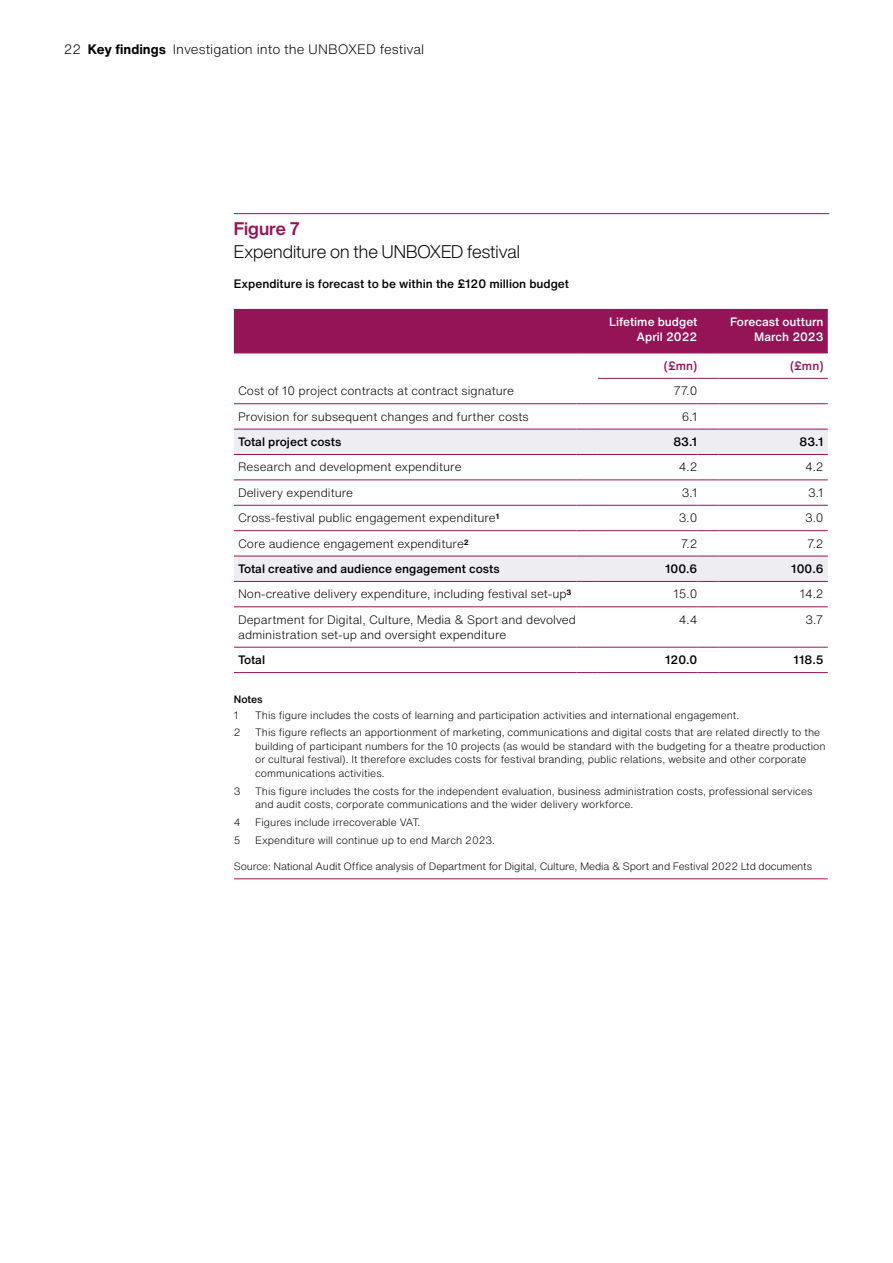
<style>
.page{position:relative;width:893px;height:1263px;background:#fff}
.page>*{position:absolute;margin:0;border:0;box-sizing:border-box;transform-origin:0 0}
.t1{font:300 18px/22.5px "Helvetica Now Display";color:#000}
.t2{font:300 13.5px "Helvetica Now Text";color:#000}
.t3{font:300 12px/15px "Helvetica Now Text";color:#000}
.t4{font:500 12px "Helvetica Now Text";color:#000}
.t5{font:500 12px/15px "Helvetica Now Text";color:#fff;text-align:right}
.t6{font:500 12px "Helvetica Now Text";color:#951458}
.t7{font:300 10.5px/13.5px "Helvetica Now Text";color:#000}
.t8{font:500 10.5px/15.6px "Helvetica Now Text";color:#000}
.s1{font-weight:700}
.s2{font-weight:700;color:#951458}
.s3{font-weight:300}
</style>
<div class="page">
<hr style="left:234px;top:213px;width:595px;height:1px;background:#951458">
<svg style="left:234px;top:430px;width:594px;height:151px"></svg>
<div style="left:234px;top:309px;width:594px;height:45px;background:#951458"></div>
<hr style="left:719px;top:353px;width:109px;height:1px;background:#951458">
<hr style="left:598px;top:378px;width:99px;height:1px;background:#951458">
<svg style="left:697px;top:378px;width:22px;height:1px"></svg>
<hr style="left:719px;top:378px;width:109px;height:1px;background:#951458">
<hr style="left:234px;top:403px;width:343px;height:1px;background:#951458">
<svg style="left:577px;top:403px;width:21px;height:1px"></svg>
<hr style="left:598px;top:403px;width:99px;height:1px;background:#951458">
<svg style="left:697px;top:403px;width:22px;height:1px"></svg>
<hr style="left:719px;top:403px;width:109px;height:1px;background:#951458">
<hr style="left:234px;top:429px;width:343px;height:1px;background:#951458">
<svg style="left:577px;top:429px;width:21px;height:1px"></svg>
<hr style="left:598px;top:429px;width:99px;height:1px;background:#951458">
<svg style="left:697px;top:429px;width:22px;height:1px"></svg>
<hr style="left:719px;top:429px;width:109px;height:1px;background:#951458">
<hr style="left:234px;top:454px;width:343px;height:1px;background:#951458">
<svg style="left:577px;top:454px;width:21px;height:1px"></svg>
<hr style="left:598px;top:454px;width:99px;height:1px;background:#951458">
<svg style="left:697px;top:454px;width:22px;height:1px"></svg>
<hr style="left:719px;top:454px;width:109px;height:1px;background:#951458">
<hr style="left:234px;top:480px;width:343px;height:1px;background:#951458">
<svg style="left:577px;top:480px;width:21px;height:1px"></svg>
<hr style="left:598px;top:480px;width:99px;height:1px;background:#951458">
<svg style="left:697px;top:480px;width:22px;height:1px"></svg>
<hr style="left:719px;top:480px;width:109px;height:1px;background:#951458">
<hr style="left:234px;top:505px;width:343px;height:1px;background:#951458">
<svg style="left:577px;top:505px;width:21px;height:1px"></svg>
<hr style="left:598px;top:505px;width:99px;height:1px;background:#951458">
<svg style="left:697px;top:505px;width:22px;height:1px"></svg>
<hr style="left:719px;top:505px;width:109px;height:1px;background:#951458">
<hr style="left:234px;top:530px;width:343px;height:1px;background:#951458">
<svg style="left:577px;top:530px;width:21px;height:1px"></svg>
<hr style="left:598px;top:530px;width:99px;height:1px;background:#951458">
<svg style="left:697px;top:530px;width:22px;height:1px"></svg>
<hr style="left:719px;top:530px;width:109px;height:1px;background:#951458">
<hr style="left:234px;top:556px;width:343px;height:1px;background:#951458">
<svg style="left:577px;top:556px;width:21px;height:1px"></svg>
<hr style="left:598px;top:556px;width:99px;height:1px;background:#951458">
<svg style="left:697px;top:556px;width:22px;height:1px"></svg>
<hr style="left:719px;top:556px;width:109px;height:1px;background:#951458">
<hr style="left:234px;top:581px;width:343px;height:1px;background:#951458">
<svg style="left:577px;top:581px;width:21px;height:1px"></svg>
<hr style="left:598px;top:581px;width:99px;height:1px;background:#951458">
<svg style="left:697px;top:581px;width:22px;height:1px"></svg>
<hr style="left:719px;top:581px;width:109px;height:1px;background:#951458">
<hr style="left:234px;top:606px;width:343px;height:1px;background:#951458">
<svg style="left:577px;top:606px;width:21px;height:1px"></svg>
<hr style="left:598px;top:606px;width:99px;height:1px;background:#951458">
<svg style="left:697px;top:606px;width:22px;height:1px"></svg>
<hr style="left:719px;top:606px;width:109px;height:1px;background:#951458">
<hr style="left:234px;top:647px;width:343px;height:1px;background:#951458">
<svg style="left:577px;top:647px;width:21px;height:1px"></svg>
<hr style="left:598px;top:647px;width:99px;height:1px;background:#951458">
<svg style="left:697px;top:647px;width:22px;height:1px"></svg>
<hr style="left:719px;top:647px;width:109px;height:1px;background:#951458">
<hr style="left:234px;top:672px;width:343px;height:1px;background:#951458">
<svg style="left:577px;top:672px;width:21px;height:1px"></svg>
<hr style="left:598px;top:672px;width:99px;height:1px;background:#951458">
<svg style="left:697px;top:672px;width:22px;height:1px"></svg>
<hr style="left:719px;top:672px;width:109px;height:1px;background:#951458">
<hr style="left:234px;top:878px;width:594px;height:1px;background:#951458">
<p class="t2" style="left:64px;top:39px;width:362px">22 <span class="s1">Key findings</span> Investigation into the UNBOXED festival</p>
<p class="t1" style="left:234px;top:217px;width:288px"><span class="s2">Figure 7<br></span>Expenditure on the UNBOXED festival</p>
<p class="t4" style="left:234px;top:274px;width:337px">Expenditure is forecast to be within the £120 million budget</p>
<p class="t5" style="left:609px;top:314px;width:90px">Lifetime budget<br>April 2022</p>
<p class="t5" style="left:730px;top:314px;width:95px">Forecast outturn<br>March 2023</p>
<p class="t6" style="left:664px;top:356px;width:35px">(£mn)</p>
<p class="t6" style="left:790px;top:356px;width:35px">(£mn)</p>
<p class="t3" style="left:238px;top:383px;width:278px">Cost of 10 project contracts at contract signature</p>
<p class="t3" style="left:673px;top:383px;width:26px">77.0</p>
<p class="t3" style="left:238px;top:408px;width:292px">Provision for subsequent changes and further costs</p>
<p class="t3" style="left:682px;top:408px;width:17px">6.1</p>
<p class="t4" style="left:238px;top:433px;width:105px">Total project costs</p>
<p class="t4" style="left:673px;top:433px;width:25px">83.1</p>
<p class="t4" style="left:799px;top:433px;width:25px">83.1</p>
<p class="t3" style="left:238px;top:459px;width:225px">Research and development expenditure</p>
<p class="t3" style="left:679px;top:459px;width:20px">4.2</p>
<p class="t3" style="left:805px;top:459px;width:20px">4.2</p>
<p class="t3" style="left:238px;top:485px;width:117px">Delivery expenditure</p>
<p class="t3" style="left:682px;top:485px;width:17px">3.1</p>
<p class="t3" style="left:808px;top:485px;width:17px">3.1</p>
<p class="t3" style="left:238px;top:510px;width:263px">Cross-festival public engagement expenditure<sup>1</sup></p>
<p class="t3" style="left:679px;top:510px;width:20px">3.0</p>
<p class="t3" style="left:805px;top:510px;width:20px">3.0</p>
<p class="t3" style="left:238px;top:535px;width:232px">Core audience engagement expenditure<sup>2</sup></p>
<p class="t3" style="left:681px;top:535px;width:18px">7.2</p>
<p class="t3" style="left:807px;top:535px;width:18px">7.2</p>
<p class="t4" style="left:238px;top:560px;width:263px">Total creative and audience engagement costs</p>
<p class="t4" style="left:665px;top:560px;width:34px">100.6</p>
<p class="t4" style="left:791px;top:560px;width:34px">100.6</p>
<p class="t3" style="left:238px;top:586px;width:335px">Non-creative delivery expenditure, including festival set-up<sup>3</sup></p>
<p class="t3" style="left:673px;top:586px;width:25px">15.0</p>
<p class="t3" style="left:800px;top:586px;width:25px">14.2</p>
<p class="t3" style="left:238px;top:611px;width:339px">Department for Digital, Culture, Media &amp; Sport and devolved administration set-up and oversight expenditure</p>
<p class="t3" style="left:679px;top:611px;width:20px">4.4</p>
<p class="t3" style="left:805px;top:611px;width:20px">3.7</p>
<p class="t4" style="left:238px;top:651px;width:28px">Total</p>
<p class="t4" style="left:665px;top:651px;width:34px">120.0</p>
<p class="t4" style="left:794px;top:651px;width:31px">118.5</p>
<p class="t8" style="left:234px;top:691px;width:30px">Notes<br><span class="s3">1</span></p>
<p class="t7" style="left:255px;top:708px;width:486px">This figure includes the costs of learning and participation activities and international engagement.</p>
<p class="t7" style="left:234px;top:725px;width:8px">2</p>
<p class="t7" style="left:255px;top:725px;width:572px">This figure reflects an apportionment of marketing, communications and digital costs that are related directly to the building of participant numbers for the 10 projects (as would be standard with the budgeting for a theatre production or cultural festival). It therefore excludes costs for festival branding, public relations, website and other corporate communications activities.</p>
<p class="t7" style="left:234px;top:784px;width:8px">3</p>
<p class="t7" style="left:255px;top:784px;width:559px">This figure includes the costs for the independent evaluation, business administration costs, professional services and audit costs, corporate communications and the wider delivery workforce.</p>
<p class="t7" style="left:234px;top:815px;width:8px">4</p>
<p class="t7" style="left:255px;top:815px;width:167px">Figures include irrecoverable VAT.</p>
<p class="t7" style="left:234px;top:833px;width:8px">5</p>
<p class="t7" style="left:255px;top:833px;width:241px">Expenditure will continue up to end March 2023.</p>
<p class="t7" style="left:234px;top:859px;width:580px">Source: National Audit Office analysis of Department for Digital, Culture, Media &amp; Sport and Festival 2022 Ltd documents</p>
</div>
